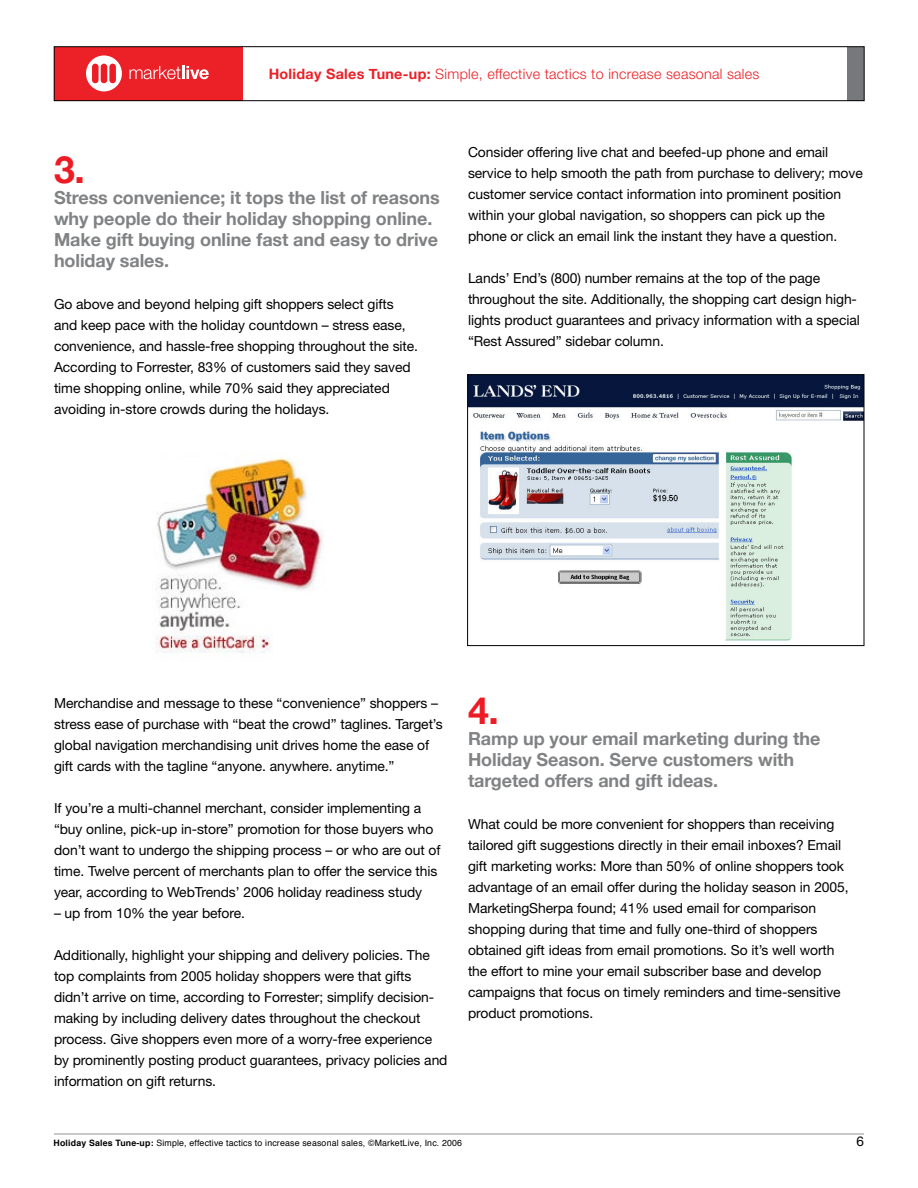
<style>
.page{position:relative;width:918px;height:1188px;background:#fff}
.page>*{position:absolute;margin:0;border:0;box-sizing:border-box;transform-origin:0 0}
.t1{font:700 37.5px "Helvetica Neue";color:#ed1c24}
.t2{font:700 18px/21px "Helvetica Neue";letter-spacing:-.005em;color:#808284}
.t3{font:300 14.4px "Helvetica Neue";letter-spacing:.02em;color:#ec2027}
.t4{font:13.8px/21px "Helvetica Neue";letter-spacing:-.005em;color:#000}
.t5{font:8.7px "Helvetica";letter-spacing:.02em;color:#000}
.s1{font-weight:700}
</style>
<div class="page">
<hr style="left:54px;top:1134px;width:810px;height:1px;background:#939598">
<div style="left:54px;top:47px;width:189px;height:54px;background:#ec2027"></div>
<div style="left:848px;top:47px;width:16px;height:54px;background:#76787b"></div>
<svg style="left:86px;top:55px;width:36px;height:36px"></svg>
<div style="left:101px;top:64px;width:6px;height:19px;background:#ed1c24;border-radius:3px"></div>
<div style="left:92px;top:64px;width:7px;height:19px;background:#ed1c24;border-radius:3px"></div>
<div style="left:109px;top:64px;width:7px;height:19px;background:#ed1c24;border-radius:3px"></div>
<svg style="left:130px;top:66px;width:79px;height:13px"></svg>
<div style="left:54px;top:46px;width:810px;height:55px;border:1px solid #000"></div>
<img style="left:155px;top:458px;width:168px;height:196px">
<img style="left:469px;top:376px;width:393px;height:265px">
<div style="left:467px;top:374px;width:397px;height:272px;border:1px solid #000"></div>
<p class="t3" style="left:269px;top:65px;width:492px"><span class="s1">Holiday Sales Tune-up:</span> Simple, effective tactics to increase seasonal sales</p>
<h1 class="t1" style="left:54px;top:147px;width:33px">3.</h1>
<h2 class="t2" style="left:54px;top:187px;width:387px">Stress convenience; it tops the list of reasons why people do their holiday shopping online.<br>Make gift buying online fast and easy to drive holiday sales.</h2>
<p class="t4" style="left:54px;top:294px;width:366px">Go above and beyond helping gift shoppers select gifts and keep pace with the holiday countdown – stress ease, convenience, and hassle-free shopping throughout the site.<br>According to Forrester, 83% of customers said they saved time shopping online, while 70% said they appreciated avoiding in-store crowds during the holidays.</p>
<p class="t4" style="left:468px;top:142px;width:396px">Consider offering live chat and beefed-up phone and email service to help smooth the path from purchase to delivery; move customer service contact information into prominent position within your global navigation, so shoppers can pick up the phone or click an email link the instant they have a question.</p>
<p class="t4" style="left:468px;top:268px;width:393px">Lands’ End’s (800) number remains at the top of the page throughout the site. Additionally, the shopping cart design high&shy;lights product guarantees and privacy information with a special “Rest Assured” sidebar column.</p>
<p class="t4" style="left:54px;top:693px;width:390px">Merchandise and message to these “convenience” shoppers – stress ease of purchase with “beat the crowd” taglines. Target’s global navigation merchandising unit drives home the ease of gift cards with the tagline “anyone. anywhere. anytime.”</p>
<p class="t4" style="left:54px;top:798px;width:388px">If you’re a multi-channel merchant, consider implementing a “buy online, pick-up in-store” promotion for those buyers who don’t want to undergo the shipping process – or who are out of time. Twelve percent of merchants plan to offer the service this year, according to WebTrends’ 2006 holiday readiness study</p>
<p class="t4" style="left:54px;top:903px;width:193px">– up from 10% the year before.</p>
<p class="t4" style="left:54px;top:945px;width:395px">Additionally, highlight your shipping and delivery policies. The top complaints from 2005 holiday shoppers were that gifts didn’t arrive on time, according to Forrester; simplify decision&shy;making by including delivery dates throughout the checkout process. Give shoppers even more of a worry-free experience by prominently posting product guarantees, privacy policies and information on gift returns.</p>
<h1 class="t1" style="left:468px;top:688px;width:33px">4.</h1>
<h2 class="t2" style="left:468px;top:728px;width:354px">Ramp up your email marketing during the<br>Holiday Season. Serve customers with targeted offers and gift ideas.</h2>
<p class="t4" style="left:468px;top:814px;width:382px">What could be more convenient for shoppers than receiving tailored gift suggestions directly in their email inboxes? Email gift marketing works: More than 50% of online shoppers took advantage of an email offer during the holiday season in 2005, MarketingSherpa found; 41% used email for comparison shopping during that time and fully one-third of shoppers obtained gift ideas from email promotions. So it’s well worth the effort to mine your email subscriber base and develop campaigns that focus on timely reminders and time-sensitive product promotions.</p>
<p class="t5" style="left:54px;top:1135px;width:410px"><span class="s1">Holiday Sales Tune-up:</span> Simple, effective tactics to increase seasonal sales, ©MarketLive, Inc. 2006</p>
</div>
